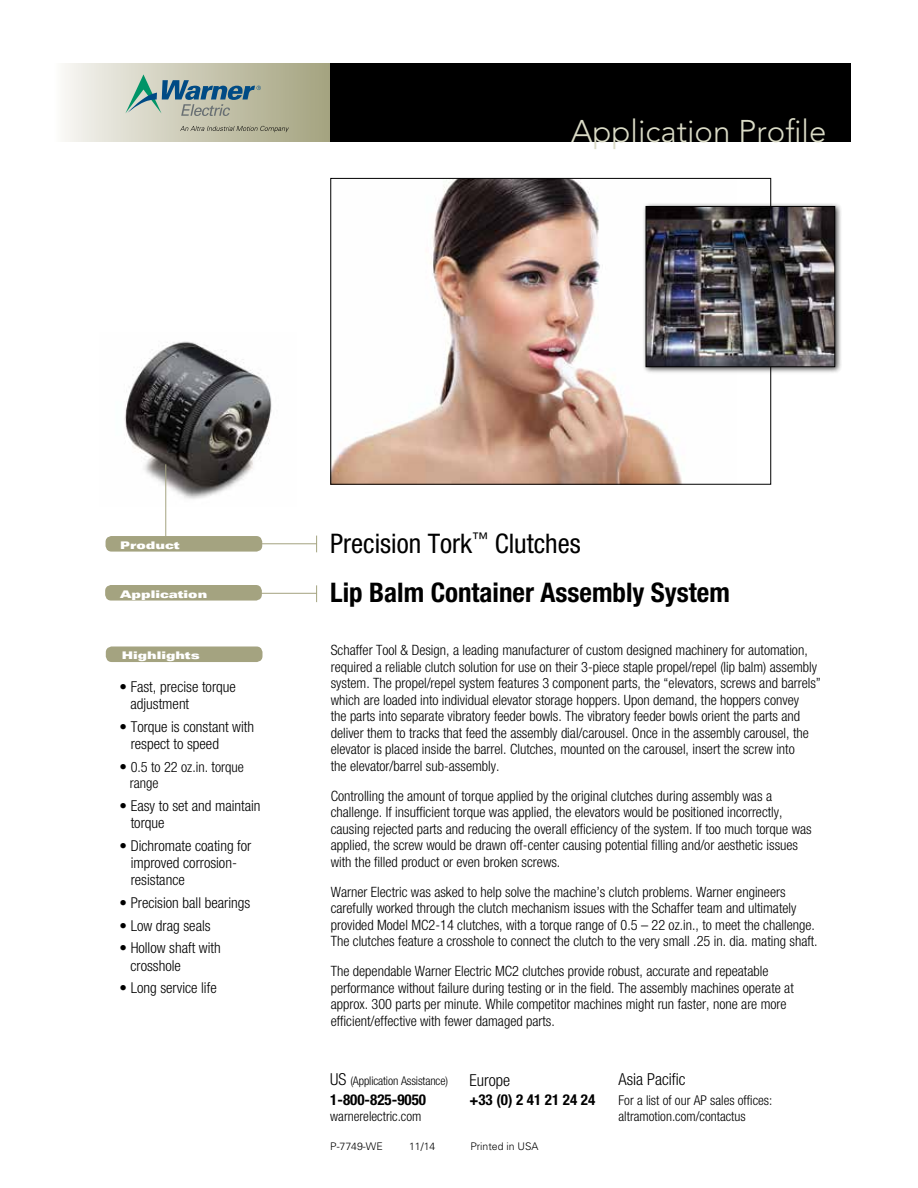
<style>
.page{position:relative;width:918px;height:1188px;background:#fff}
.page>*{position:absolute;margin:0;border:0;box-sizing:border-box;transform-origin:0 0}
.t1{font:300 31.2px "Avenir LT Std";color:#dadbc6}
.t2{font:700 condensed 27px/48.9px "Helvetica Neue LT Std";color:#000}
.t3{font:300 condensed 16.5px "Helvetica Neue LT Std";color:#000}
.t4{font:300 condensed 15px/17.2px "Helvetica Neue LT Std";color:#000}
.t5{font:700 condensed 15px "Helvetica Neue LT Std";color:#000}
.t6{font:300 condensed 14.25px/16.5px "Helvetica Neue LT Std";color:#000}
.t7{font:300 condensed 13.5px/16.5px "Helvetica Neue LT Std";color:#000}
.t8{font:300 condensed 12px "Helvetica Neue LT Std";letter-spacing:-.01em;color:#000}
.t9{font:10.5px "Univers LT Std X Black Ex";color:#fff}
.t10{font:300 10.5px "Univers LT Std";color:#000}
.s1{font-size:15px}
.s2{font-weight:400}
.s3{font-size:16.5px}
</style>
<div class="page">
<img style="left:124px;top:341px;width:148px;height:165px">
<div style="left:105px;top:585px;width:157px;height:16px;background:#a4a380;border-radius:6px"></div>
<div style="left:106px;top:536px;width:156px;height:16px;background:#a4a380;border-radius:6px"></div>
<div style="left:54px;top:63px;width:276px;height:79px;background:linear-gradient(to right,#f8f7f3,#a3a17d)"></div>
<div style="left:330px;top:63px;width:520px;height:79px;background:#000"></div>
<svg style="left:180px;top:126px;width:109px;height:6px"></svg>
<svg style="left:125px;top:74px;width:136px;height:42px;background:#9aada6"></svg>
<hr style="left:239px;top:543px;width:78px;height:1px;background:#a4a380">
<svg style="left:316px;top:536px;width:1px;height:16px"></svg>
<svg style="left:316px;top:585px;width:1px;height:17px"></svg>
<hr style="left:239px;top:593px;width:78px;height:1px;background:#a4a380">
<img style="left:332px;top:180px;width:350px;height:303px">
<div style="left:106px;top:646px;width:157px;height:16px;background:#a4a380;border-radius:6px"></div>
<hr style="left:165px;top:464px;width:1px;height:72px;background:#a4a380">
<div style="left:642px;top:202px;width:200px;height:173px;background:#000;opacity:.75"></div>
<img style="left:648px;top:208px;width:185px;height:157px">
<div style="left:646px;top:206px;width:189px;height:161px;border:1px solid #000"></div>
<h1 class="t1" style="left:571px;top:113px;width:257px">Application Profile</h1>
<p class="t9" style="left:120px;top:539px;width:61px">Product</p>
<p class="t9" style="left:120px;top:588px;width:89px">Application</p>
<p class="t9" style="left:122px;top:649px;width:80px">Highlights</p>
<p class="t4" style="left:130px;top:678px;width:107px;text-indent:-11px">• Fast, precise torque adjustment</p>
<p class="t4" style="left:131px;top:718px;width:125px;text-indent:-11px">• Torque is constant with respect to speed</p>
<p class="t6" style="left:130px;top:758px;width:116px;text-indent:-10px"><span class="s1">•</span> 0.5 to 22 oz.in. <span class="s1">t</span>orque range</p>
<p class="t4" style="left:131px;top:797px;width:131px;text-indent:-11px">• Easy to set and maintain torque</p>
<p class="t4" style="left:131px;top:837px;width:122px;text-indent:-11px">• Dichromate coating for improved corrosion&shy;resistance</p>
<p class="t4" style="left:120px;top:894px;width:132px">• Precision ball bearings</p>
<p class="t4" style="left:120px;top:917px;width:93px">• Low drag seals</p>
<p class="t4" style="left:130px;top:939px;width:92px;text-indent:-11px">• Hollow shaft with crosshole</p>
<p class="t4" style="left:120px;top:979px;width:99px">• Long service life</p>
<h2 class="t2" style="left:330px;top:518px;width:401px"><span class="s2">Precision Tork</span><sup>™</sup> <span class="s2">Clutches<br></span>Lip Balm Container Assembly System</h2>
<p class="t6" style="left:331px;top:642px;width:492px">Schaffer Tool &amp; Design, a leading manufacturer of custom designed machinery for automation, required a reliable clutch solution for use on their 3-piece staple propel/repel (lip balm) assembly system. The propel/repel system features 3 component parts, the “elevators, screws and barrels” which are loaded into individual elevator storage hoppers. Upon demand, the hoppers convey<br>the parts into separate vibratory feeder bowls. The vibratory feeder bowls orient the parts and deliver them to tracks that feed the assembly dial/carousel. Once in the assembly carousel, the elevator is placed inside the barrel. Clutches, mounted on the carousel, insert the screw into<br>the elevator/barrel sub-assembly.</p>
<p class="t6" style="left:331px;top:787px;width:482px">Controlling the amount of torque applied by the original clutches during assembly was a challenge. If insufficient torque was applied, the elevators would be positioned incorrectly, causing rejected parts and reducing the overall efficiency of the system. If too much torque was applied, the screw would be drawn off-center causing potential filling and/or aesthetic issues with the filled product or even broken screws.</p>
<p class="t6" style="left:331px;top:883px;width:488px">Warner Electric was asked to help solve the machine’s clutch problems. Warner engineers carefully worked through the clutch mechanism issues with the Schaffer team and ultimately provided Model MC2-14 clutches, with a torque range of 0.5 – 22 oz.in., to meet the challenge.<br>The clutches feature a crosshole to connect the clutch to the very small .25 in. dia. mating shaft.</p>
<p class="t6" style="left:331px;top:963px;width:465px">The dependable Warner Electric MC2 clutches provide robust, accurate and repeatable performance without failure during testing or in the field. The assembly machines operate at approx. 300 parts per minute. While competitor machines might run faster, none are more efficient/effective with fewer damaged parts.</p>
<p class="t8" style="left:330px;top:1074px;width:119px"><span class="s3">US</span> (Application Assistance)</p>
<p class="t5" style="left:330px;top:1090px;width:97px">1-800-825-9050</p>
<p class="t7" style="left:330px;top:1108px;width:93px">warnerelectric.com</p>
<p class="t3" style="left:469px;top:1070px;width:42px">Europe</p>
<p class="t5" style="left:469px;top:1091px;width:127px">+33 (0) 2 41 21 24 24</p>
<p class="t10" style="left:330px;top:1140px;width:54px">P-7749-WE</p>
<p class="t10" style="left:409px;top:1140px;width:28px">11/14</p>
<p class="t10" style="left:470px;top:1140px;width:70px">Printed in USA</p>
<p class="t3" style="left:619px;top:1070px;width:69px">Asia Pacific</p>
<p class="t7" style="left:619px;top:1091px;width:155px">For a list of our AP sales offices: altramotion.com/contactus</p>
</div>
